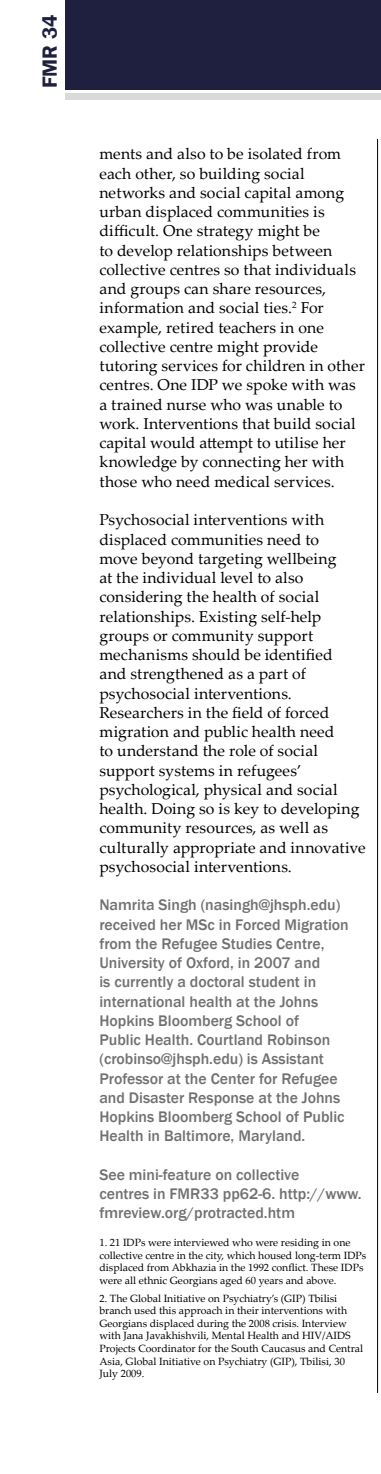
<style>
.page{position:relative;width:381px;height:1474px;background:#fff}
.page>*{position:absolute;margin:0;border:0;box-sizing:border-box;transform-origin:0 0}
.t1{font:600 21px "Franklin Gothic";color:#1f203f}
.t2{font:15.75px/19.2px "Palatino Linotype";letter-spacing:.005em;color:#000}
.t3{font:500 15.75px/19.2px "Franklin Gothic";color:#707172}
.t4{font:10.5px/12.6px "Palatino Linotype";color:#000}
</style>
<div class="page">
<div style="left:65px;top:0;width:315px;height:89px;background:#1f203f"></div>
<div style="left:65px;top:93px;width:315px;height:7px;background:#d9dadb"></div>
<hr style="left:377px;top:139px;width:1px;height:1253px;background:#000">
<h1 class="t1" style="left:37px;top:88px;width:75px;rotate:-90deg">FMR 34</h1>
<p class="t2" style="left:99px;top:144px;width:266px">ments and also to be isolated from each other, so building social networks and social capital among urban displaced communities is difficult. One strategy might be<br>to develop relationships between collective centres so that individuals and groups can share resources, information and social ties.<sup>2</sup> For example, retired teachers in one collective centre might provide tutoring services for children in other centres. One IDP we spoke with was a trained nurse who was unable to work. Interventions that build social capital would attempt to utilise her knowledge by connecting her with those who need medical services.</p>
<p class="t2" style="left:99px;top:509px;width:267px">Psychosocial interventions with displaced communities need to<br>move beyond targeting wellbeing<br>at the individual level to also considering the health of social relationships. Existing self-help groups or community support mechanisms should be identified<br>and strengthened as a part of psychosocial interventions.<br>Researchers in the field of forced migration and public health need<br>to understand the role of social support systems in refugees’ psychological, physical and social health. Doing so is key to developing community resources, as well as culturally appropriate and innovative psychosocial interventions.</p>
<p class="t3" style="left:99px;top:895px;width:250px">Namrita Singh (nasingh@jhsph.edu) received her MSc in Forced Migration from the Refugee Studies Centre, University of Oxford, in 2007 and<br>is currently a doctoral student in international health at the Johns Hopkins Bloomberg School of<br>Public Health. Courtland Robinson (crobinso@jhsph.edu) is Assistant Professor at the Center for Refugee and Disaster Response at the Johns Hopkins Bloomberg School of Public Health in Baltimore, Maryland.</p>
<p class="t3" style="left:99px;top:1165px;width:263px">See mini-feature on collective<br>centres in FMR33 pp62-6. http://www. fmreview.org/protracted.htm</p>
<p class="t4" style="left:99px;top:1235px;width:268px">1. 21 IDPs were interviewed who were residing in one collective centre in the city, which housed long-term IDPs displaced from Abkhazia in the 1992 conflict. These IDPs were all ethnic Georgians aged 60 years and above.</p>
<p class="t4" style="left:99px;top:1291px;width:265px">2. The Global Initiative on Psychiatry’s (GIP) Tbilisi branch used this approach in their interventions with Georgians displaced during the 2008 crisis. Interview with Jana Javakhishvili, Mental Health and HIV/AIDS Projects Coordinator for the South Caucasus and Central Asia, Global Initiative on Psychiatry (GIP), Tbilisi, 30<br>July 2009.</p>
</div>
